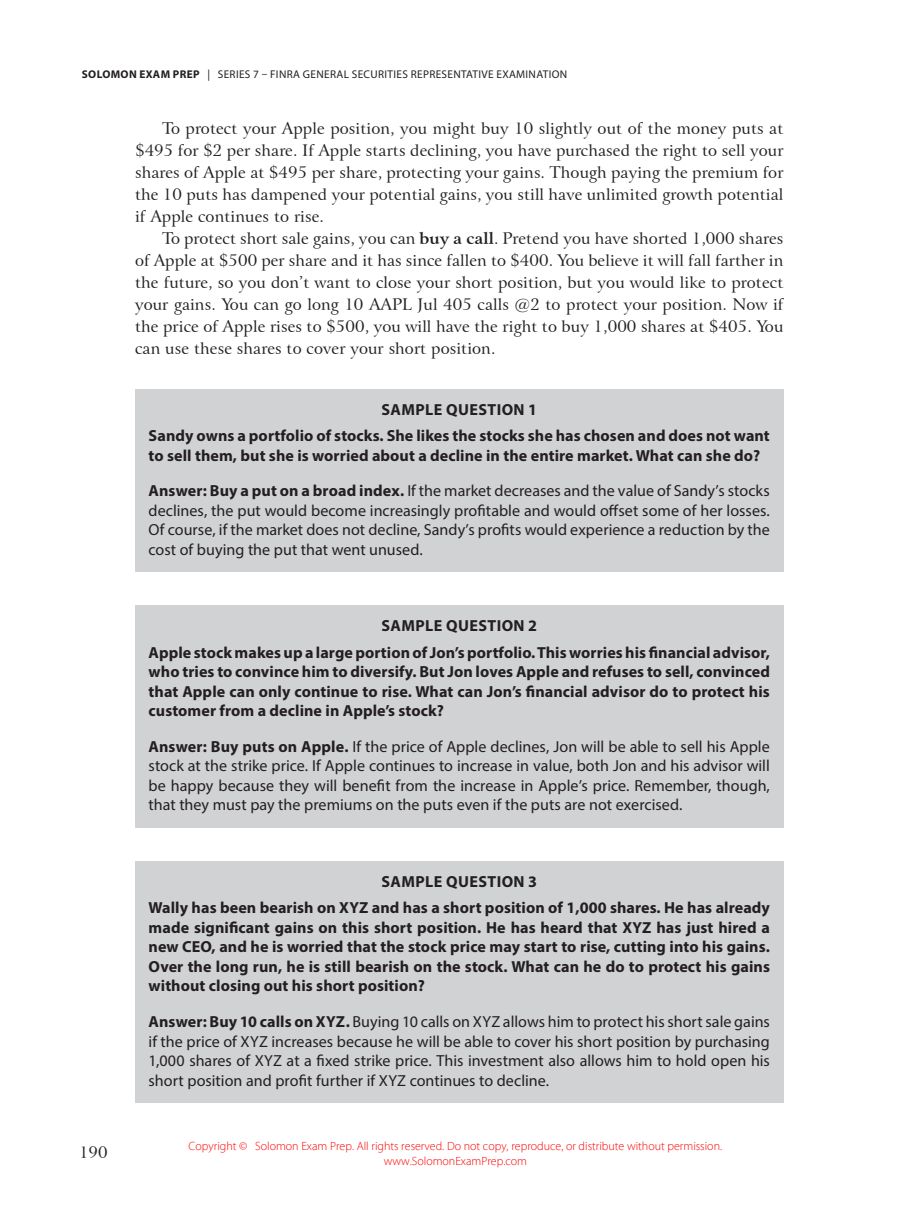
<style>
.page{position:relative;width:905px;height:1215px;background:#fff}
.page>*{position:absolute;margin:0;border:0;box-sizing:border-box;transform-origin:0 0}
.t1{font:16.05px/19.5px "Myriad Pro";letter-spacing:.005em;color:#231f20;text-align:justify}
.t2{font:700 16.05px/19.5px "Myriad Pro";letter-spacing:.005em;color:#231f20;text-align:center}
.t3{font:16.05px/22px "Arrus BT";letter-spacing:.005em;color:#231f20;text-align:justify}
.t4{font:300 12px/14.4px "Myriad Pro";color:#f00;text-align:center}
.t5{font:11.25px "Myriad Pro";letter-spacing:.03em;color:#231f20}
.s1{font-weight:700}
</style>
<div class="page">
<div style="left:135px;top:389px;width:648px;height:43px;background:#d1d2d4"></div>
<div style="left:135px;top:415px;width:648px;height:63px;background:#d1d2d4"></div>
<div style="left:135px;top:471px;width:648px;height:101px;background:#d1d2d4"></div>
<div style="left:135px;top:606px;width:648px;height:43px;background:#d1d2d4"></div>
<div style="left:135px;top:632px;width:648px;height:102px;background:#d1d2d4"></div>
<div style="left:135px;top:726px;width:648px;height:102px;background:#d1d2d4"></div>
<div style="left:135px;top:862px;width:648px;height:43px;background:#d1d2d4"></div>
<div style="left:135px;top:888px;width:648px;height:121px;background:#d1d2d4"></div>
<div style="left:135px;top:1002px;width:648px;height:101px;background:#d1d2d4"></div>
<p class="t5" style="left:82px;top:68px;width:487px"><span class="s1">SOLOMON EXAM PREP</span> | SERIES 7 – FINRA GENERAL SECURITIES REPRESENTATIVE EXAMINATION</p>
<p class="t3" style="left:135px;top:117px;width:650px;text-indent:27px">To protect your Apple position, you might buy 10 slightly out of the money puts at $495 for $2 per share. If Apple starts declining, you have purchased the right to sell your shares of Apple at $495 per share, protecting your gains. Though paying the premium for the 10 puts has dampened your potential gains, you still have unlimited growth potential if Apple continues to rise.</p>
<p class="t3" style="left:135px;top:228px;width:650px;text-indent:27px">To protect short sale gains, you can <span class="s1">buy a call</span>. Pretend you have shorted 1,000 shares of Apple at $500 per share and it has since fallen to $400. You believe it will fall farther in the future, so you don’t want to close your short position, but you would like to protect your gains. You can go long 10 AAPL Jul 405 calls @2 to protect your position. Now if the price of Apple rises to $500, you will have the right to buy 1,000 shares at $405. You can use these shares to cover your short position.</p>
<p class="t2" style="left:149px;top:396px;width:622px;line-height:26.2px">SAMPLE QUESTION 1<br>Sandy owns a portfolio of stocks. She likes the stocks she has chosen and does not want</p>
<p class="t2" style="left:149px;top:445px;width:613px">to sell them, but she is worried about a decline in the entire market. What can she do?</p>
<p class="t1" style="left:149px;top:481px;width:623px"><span class="s1">Answer: Buy a put on a broad index.</span> If the market decreases and the value of Sandy’s stocks declines, the put would become increasingly profitable and would offset some of her losses.<br>Of course, if the market does not decline, Sandy’s profits would experience a reduction by the cost of buying the put that went unused.</p>
<p class="t2" style="left:149px;top:612px;width:622px;line-height:26.2px">SAMPLE QUESTION 2<br>Apple stock makes up a large portion of Jon’s portfolio. This worries his financial advisor,</p>
<p class="t2" style="left:149px;top:662px;width:623px;text-align:justify">who tries to convince him to diversify. But Jon loves Apple and refuses to sell, convinced that Apple can only continue to rise. What can Jon’s financial advisor do to protect his customer from a decline in Apple’s stock?</p>
<p class="t1" style="left:149px;top:737px;width:623px"><span class="s1">Answer: Buy puts on Apple.</span> If the price of Apple declines, Jon will be able to sell his Apple stock at the strike price. If Apple continues to increase in value, both Jon and his advisor will be happy because they will benefit from the increase in Apple’s price. Remember, though, that they must pay the premiums on the puts even if the puts are not exercised.</p>
<p class="t3" style="left:79px;top:1142px;width:30px">190</p>
<p class="t2" style="left:149px;top:868px;width:623px;line-height:26.2px">SAMPLE QUESTION 3<br>Wally has been bearish on XYZ and has a short position of 1,000 shares. He has already</p>
<p class="t2" style="left:149px;top:917px;width:623px;text-align:justify">made significant gains on this short position. He has heard that XYZ has just hired a new CEO, and he is worried that the stock price may start to rise, cutting into his gains.<br>Over the long run, he is still bearish on the stock. What can he do to protect his gains without closing out his short position?</p>
<p class="t1" style="left:148px;top:1012px;width:623px"><span class="s1">Answer: Buy 10 calls on XYZ.</span> Buying 10 calls on XYZ allows him to protect his short sale gains if the price of XYZ increases because he will be able to cover his short position by purchasing 1,000 shares of XYZ at a fixed strike price. This investment also allows him to hold open his short position and profit further if XYZ continues to decline.</p>
<p class="t4" style="left:189px;top:1139px;width:535px">Copyright © Solomon Exam Prep. All rights reserved. Do not copy, reproduce, or distribute without permission. www.SolomonExamPrep.com</p>
</div>
